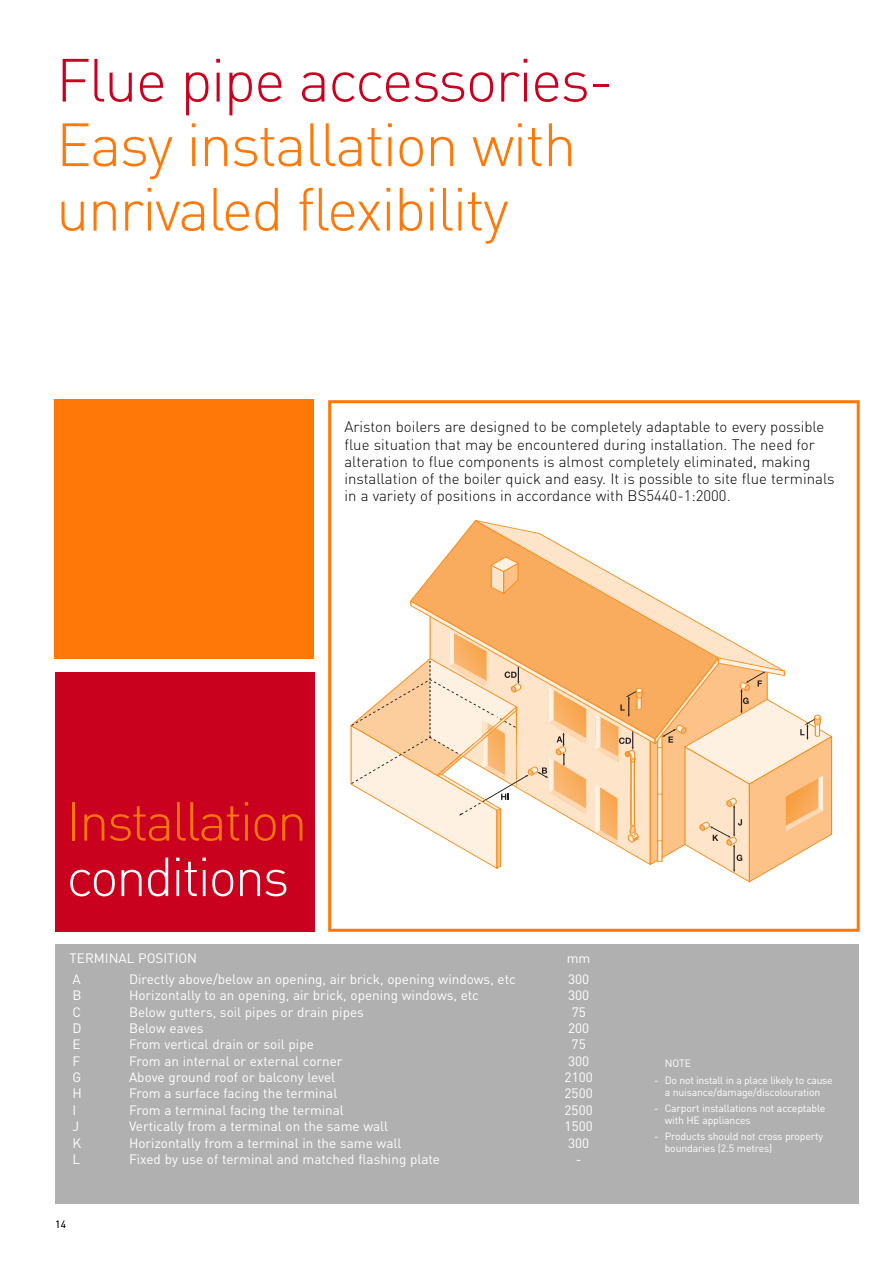
<style>
.page{position:relative;width:893px;height:1263px;background:#fff}
.page>*{position:absolute;margin:0;border:0;box-sizing:border-box;transform-origin:0 0}
.t1{font:300 60px/64.5px "DIN";letter-spacing:-.03em;color:#ff7808}
.t2{font:300 60px "DIN";letter-spacing:-.03em;color:#c9011f}
.t3{font:300 54px "DIN";letter-spacing:-.04em;color:#ff7808}
.t4{font:300 54px "DIN";letter-spacing:-.04em;color:#fff}
.t5{font:300 15px/17.2px "DIN";color:#000}
.t6{font:13.5px "DIN";color:#fff}
.t7{font:10.5px/12px "DIN";letter-spacing:-.015em;color:#fff}
.t8{font:300 10.5px "DIN";color:#000}
</style>
<div class="page">
<div style="left:55px;top:944px;width:804px;height:259px;background:#b0b0b0"></div>
<svg style="left:411px;top:520px;width:248px;height:80px"></svg>
<svg style="left:490px;top:557px;width:29px;height:37px"></svg>
<svg style="left:351px;top:600px;width:481px;height:282px"></svg>
<div style="left:328px;top:400px;width:532px;height:532px;border:3px solid #ff7808"></div>
<div style="left:55px;top:672px;width:260px;height:259px;background:#c9011f"></div>
<div style="left:55px;top:400px;width:259px;height:259px;background:#ff7808"></div>
<h1 class="t2" style="left:56px;top:46px;width:559px">Flue pipe accessories-</h1>
<h1 class="t1" style="left:56px;top:113px;width:522px">Easy installation with unrivaled flexibility</h1>
<p class="t5" style="left:344px;top:419px;width:492px">Ariston boilers are designed to be completely adaptable to every possible flue situation that may be encountered during installation. The need for alteration to flue components is almost completely eliminated, making installation of the boiler quick and easy. It is possible to site flue terminals in a variety of positions in accordance with BS5440-1:2000.</p>
<h2 class="t3" style="left:67px;top:790px;width:242px">Installation</h2>
<h2 class="t4" style="left:67px;top:846px;width:224px">conditions</h2>
<p class="t6" style="left:70px;top:951px;width:129px">TERMINAL POSITION</p>
<p class="t6" style="left:567px;top:951px;width:25px">mm</p>
<p class="t6" style="left:73px;top:971px;width:10px">A</p>
<p class="t6" style="left:129px;top:971px;width:388px">Directly above/below an opening, air brick, opening windows, etc</p>
<p class="t6" style="left:568px;top:971px;width:23px">300</p>
<p class="t6" style="left:73px;top:988px;width:11px">B</p>
<p class="t6" style="left:129px;top:988px;width:351px">Horizontally to an opening, air brick, opening windows, etc</p>
<p class="t6" style="left:568px;top:988px;width:23px">300</p>
<p class="t6" style="left:73px;top:1004px;width:10px">C</p>
<p class="t6" style="left:129px;top:1004px;width:236px">Below gutters, soil pipes or drain pipes</p>
<p class="t6" style="left:572px;top:1004px;width:16px">75</p>
<p class="t6" style="left:73px;top:1020px;width:11px">D</p>
<p class="t6" style="left:129px;top:1020px;width:76px">Below eaves</p>
<p class="t6" style="left:568px;top:1020px;width:23px">200</p>
<p class="t6" style="left:73px;top:1037px;width:10px">E</p>
<p class="t6" style="left:129px;top:1037px;width:186px">From vertical drain or soil pipe</p>
<p class="t6" style="left:572px;top:1037px;width:16px">75</p>
<p class="t6" style="left:73px;top:1053px;width:9px">F</p>
<p class="t6" style="left:129px;top:1053px;width:215px">From an internal or external corner</p>
<p class="t6" style="left:568px;top:1053px;width:23px">300</p>
<p class="t6" style="left:73px;top:1069px;width:10px">G</p>
<p class="t6" style="left:129px;top:1069px;width:208px">Above ground roof or balcony level</p>
<p class="t6" style="left:565px;top:1069px;width:30px">2100</p>
<p class="t6" style="left:73px;top:1086px;width:11px">H</p>
<p class="t6" style="left:129px;top:1086px;width:210px">From a surface facing the terminal</p>
<p class="t6" style="left:565px;top:1086px;width:30px">2500</p>
<p class="t6" style="left:73px;top:1102px;width:5px">I</p>
<p class="t6" style="left:129px;top:1102px;width:216px">From a terminal facing the terminal</p>
<p class="t6" style="left:565px;top:1102px;width:30px">2500</p>
<p class="t6" style="left:73px;top:1118px;width:8px">J</p>
<p class="t6" style="left:129px;top:1118px;width:261px">Vertically from a terminal on the same wall</p>
<p class="t6" style="left:565px;top:1118px;width:30px">1500</p>
<p class="t6" style="left:73px;top:1135px;width:10px">K</p>
<p class="t6" style="left:129px;top:1135px;width:274px">Horizontally from a terminal in the same wall</p>
<p class="t6" style="left:568px;top:1135px;width:23px">300</p>
<p class="t6" style="left:73px;top:1151px;width:9px">L</p>
<p class="t6" style="left:129px;top:1151px;width:312px">Fixed by use of terminal and matched flashing plate</p>
<p class="t6" style="left:576px;top:1151px;width:7px">-</p>
<p class="t8" style="left:55px;top:1219px;width:12px">14</p>
<p class="t7" style="left:665px;top:1058px;width:28px">NOTE</p>
<p class="t7" style="left:654px;top:1074px;width:180px;text-align:center">- Do not install in a place likely to cause a nuisance/damage/discolouration</p>
<p class="t7" style="left:665px;top:1102px;width:162px;text-indent:-10px">- Carport installations not acceptable with HE appliances</p>
<p class="t7" style="left:665px;top:1130px;width:160px;text-indent:-10px">- Products should not cross property boundaries (2.5 metres)</p>
</div>
